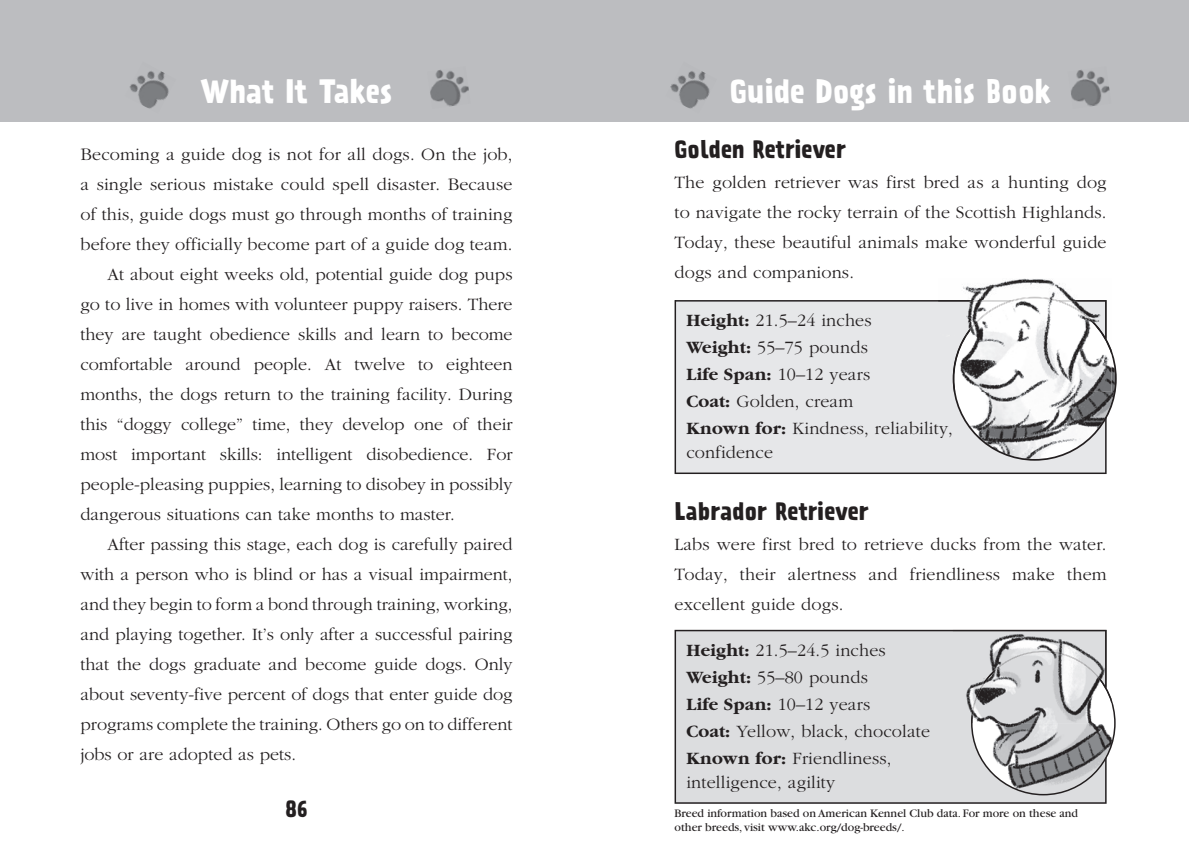
<style>
.page{position:relative;width:1189px;height:863px;background:#fff}
.page>*{position:absolute;margin:0;border:0;box-sizing:border-box;transform-origin:0 0}
.t1{font:700 30px "Prater Sans Pro";color:#fff}
.t2{font:700 22.5px "Prater Sans Pro";letter-spacing:.01em;color:#231f20}
.t3{font:700 21px "Prater Sans Pro";color:#231f20}
.t4{font:300 18px/27px "Garamond";color:#231f20;text-align:justify}
.t5{font:12px/13.5px "Garamond";color:#231f20}
.s1{font-weight:700}
</style>
<div class="page">
<div style="left:0;top:0;width:593px;height:122px;background:#bcbdc0"></div>
<div style="left:593px;top:0;width:596px;height:122px;background:#bcbdc0"></div>
<div style="left:674px;top:300px;width:432px;height:174px;background:#e6e7e9"></div>
<div style="left:674px;top:630px;width:432px;height:174px;background:#dcdddf"></div>
<svg style="left:953px;top:348px;width:164px;height:113px"></svg>
<img style="left:129px;top:71px;width:40px;height:38px">
<img style="left:430px;top:70px;width:39px;height:37px">
<img style="left:670px;top:71px;width:40px;height:38px">
<img style="left:1071px;top:70px;width:39px;height:37px">
<img style="left:963px;top:278px;width:109px;height:20px">
<img style="left:938px;top:339px;width:15px;height:53px">
<img style="left:938px;top:301px;width:15px;height:37px">
<img style="left:953px;top:298px;width:158px;height:94px">
<img style="left:953px;top:629px;width:154px;height:22px">
<img style="left:953px;top:688px;width:18px;height:35px">
<img style="left:953px;top:630px;width:153px;height:57px">
<svg style="left:971px;top:651px;width:145px;height:144px"></svg>
<img style="left:972px;top:651px;width:139px;height:72px">
<h1 class="t1" style="left:201px;top:68px;width:193px">What It Takes</h1>
<p class="t4" style="left:80px;top:141px;width:434px">Becoming a guide dog is not for all dogs. On the job,</p>
<p class="t4" style="left:80px;top:171px;width:433px">a single serious mistake could spell disaster. Because</p>
<p class="t4" style="left:80px;top:201px;width:434px">of this, guide dogs must go through months of training</p>
<p class="t4" style="left:80px;top:231px;width:434px">before they officially become part of a guide dog team.</p>
<p class="t4" style="left:107px;top:261px;width:407px">At about eight weeks old, potential guide dog pups</p>
<p class="t4" style="left:80px;top:291px;width:434px">go to live in homes with volunteer puppy raisers. There</p>
<p class="t4" style="left:80px;top:321px;width:434px">they are taught obedience skills and learn to become</p>
<p class="t4" style="left:80px;top:351px;width:434px">comfortable around people. At twelve to eighteen</p>
<p class="t4" style="left:80px;top:381px;width:434px">months, the dogs return to the training facility. During</p>
<p class="t4" style="left:80px;top:411px;width:433px">this “doggy college” time, they develop one of their</p>
<p class="t4" style="left:80px;top:441px;width:433px">most important skills: intelligent disobedience. For</p>
<p class="t4" style="left:80px;top:471px;width:433px">people-pleasing puppies, learning to disobey in possibly</p>
<p class="t4" style="left:80px;top:501px;width:376px">dangerous situations can take months to master.</p>
<p class="t4" style="left:107px;top:531px;width:407px">After passing this stage, each dog is carefully paired</p>
<p class="t4" style="left:80px;top:561px;width:434px">with a person who is blind or has a visual impairment,</p>
<p class="t4" style="left:80px;top:591px;width:433px">and they begin to form a bond through training, working,</p>
<p class="t4" style="left:80px;top:621px;width:433px">and playing together. It’s only after a successful pairing</p>
<p class="t4" style="left:80px;top:651px;width:433px">that the dogs graduate and become guide dogs. Only</p>
<p class="t4" style="left:80px;top:681px;width:434px">about seventy-five percent of dogs that enter guide dog</p>
<p class="t4" style="left:80px;top:711px;width:433px">programs complete the training. Others go on to different</p>
<p class="t4" style="left:80px;top:741px;width:217px">jobs or are adopted as pets.</p>
<p class="t3" style="left:285px;top:793px;width:24px">86</p>
<h1 class="t1" style="left:730px;top:68px;width:323px">Guide Dogs in this Book</h1>
<p class="t2" style="left:674px;top:132px;width:173px">Golden Retriever</p>
<p class="t4" style="left:674px;top:168px;width:434px;line-height:30px">The golden retriever was first bred as a hunting dog to navigate the rocky terrain of the Scottish Highlands.<br>Today, these beautiful animals make wonderful guide dogs and companions.</p>
<p class="t4" style="left:686px;top:307px;width:268px;text-align:left"><span class="s1">Height:</span> 21.5–24 inches<br><span class="s1">Weight:</span> 55–75 pounds<br><span class="s1">Life Span:</span> 10–12 years<br><span class="s1">Coat:</span> Golden, cream<br><span class="s1">Known for:</span> Kindness, reliability,</p>
<p class="t4" style="left:686px;top:439px;width:88px">confidence</p>
<p class="t2" style="left:674px;top:494px;width:196px">Labrador Retriever</p>
<p class="t4" style="left:674px;top:529px;width:434px;line-height:30px">Labs were first bred to retrieve ducks from the water.<br>Today, their alertness and friendliness make them excellent guide dogs.</p>
<p class="t4" style="left:686px;top:637px;width:245px;text-align:left"><span class="s1">Height:</span> 21.5–24.5 inches<br><span class="s1">Weight:</span> 55–80 pounds<br><span class="s1">Life Span:</span> 10–12 years<br><span class="s1">Coat:</span> Yellow, black, chocolate<br><span class="s1">Known for:</span> Friendliness,</p>
<p class="t4" style="left:686px;top:769px;width:150px">intelligence, agility</p>
<p class="t5" style="left:674px;top:807px;width:405px">Breed information based on American Kennel Club data. For more on these and other breeds, visit www.akc.org/dog-breeds/.</p>
</div>
